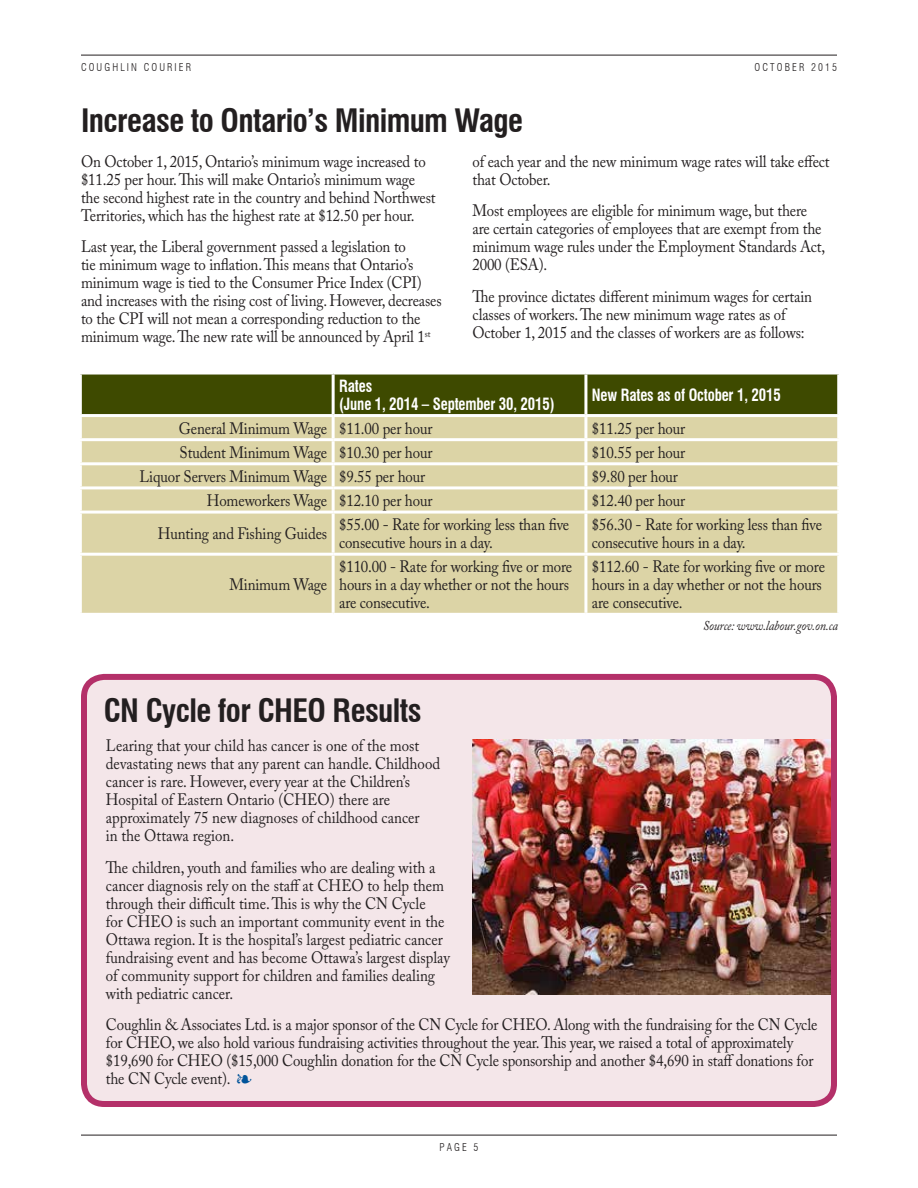
<style>
.page{position:relative;width:918px;height:1188px;background:#fff}
.page>*{position:absolute;margin:0;border:0;box-sizing:border-box;transform-origin:0 0}
.t1{font:700 condensed 31.5px "Swiss 721 BT";letter-spacing:-.02em;color:#231f20}
.t2{font:16.5px/18px "Adobe Caslon Pro";letter-spacing:-.01em;color:#231f20;scale:.9 1}
.t3{font:700 condensed 16.5px/18px "Swiss 721 BT";letter-spacing:-.01em;color:#fff;scale:.9 1}
.t4{font:italic 13.5px "Adobe Caslon Pro";letter-spacing:-.01em;color:#231f20;scale:.9 1}
.t5{font:300 condensed 10.5px "Swiss 721 BT";letter-spacing:.2em;color:#231f20}
.s1{color:#01549a}
</style>
<div class="page">
<hr style="left:81px;top:1135px;width:756px;height:1px;background:#231f20">
<hr style="left:81px;top:55px;width:756px;height:1px;background:#231f20">
<div style="left:82px;top:375px;width:755px;height:39px;background:#3e4a00"></div>
<div style="left:82px;top:417px;width:755px;height:196px;background:#dcd4a6"></div>
<hr style="left:332px;top:375px;width:3px;height:39px;background:#fff">
<hr style="left:584px;top:375px;width:3px;height:39px;background:#fff">
<hr style="left:332px;top:417px;width:3px;height:21px;background:#fff">
<hr style="left:584px;top:417px;width:3px;height:21px;background:#fff">
<hr style="left:79px;top:438px;width:254px;height:3px;background:#fff">
<hr style="left:333px;top:438px;width:253px;height:3px;background:#fff">
<hr style="left:332px;top:441px;width:3px;height:21px;background:#fff">
<hr style="left:586px;top:438px;width:254px;height:3px;background:#fff">
<hr style="left:584px;top:441px;width:3px;height:21px;background:#fff">
<hr style="left:79px;top:462px;width:254px;height:3px;background:#fff">
<hr style="left:333px;top:462px;width:253px;height:3px;background:#fff">
<hr style="left:332px;top:465px;width:3px;height:21px;background:#fff">
<hr style="left:586px;top:462px;width:254px;height:3px;background:#fff">
<hr style="left:584px;top:465px;width:3px;height:21px;background:#fff">
<hr style="left:79px;top:486px;width:254px;height:3px;background:#fff">
<hr style="left:333px;top:486px;width:253px;height:3px;background:#fff">
<hr style="left:332px;top:489px;width:3px;height:22px;background:#fff">
<hr style="left:586px;top:486px;width:254px;height:3px;background:#fff">
<hr style="left:584px;top:489px;width:3px;height:22px;background:#fff">
<hr style="left:79px;top:511px;width:254px;height:3px;background:#fff">
<hr style="left:333px;top:511px;width:253px;height:3px;background:#fff">
<hr style="left:332px;top:514px;width:3px;height:39px;background:#fff">
<hr style="left:586px;top:511px;width:254px;height:3px;background:#fff">
<hr style="left:584px;top:514px;width:3px;height:39px;background:#fff">
<hr style="left:79px;top:553px;width:254px;height:3px;background:#fff">
<hr style="left:333px;top:553px;width:253px;height:3px;background:#fff">
<hr style="left:332px;top:556px;width:3px;height:57px;background:#fff">
<hr style="left:586px;top:553px;width:254px;height:3px;background:#fff">
<hr style="left:584px;top:556px;width:3px;height:57px;background:#fff">
<div style="left:84px;top:677px;width:750px;height:427px;background:#f4e6e9;border-radius:20px"></div>
<div style="left:81px;top:674px;width:756px;height:433px;border:6px solid #b43069;border-radius:20px"></div>
<img style="left:473px;top:740px;width:358px;height:255px">
<p class="t5" style="left:81px;top:61px;width:112px">COUGHLIN COURIER</p>
<p class="t5" style="left:755px;top:61px;width:84px">OCTOBER 2015</p>
<h1 class="t1" style="left:81px;top:102px;width:444px">Increase to Ontario’s Minimum Wage</h1>
<p class="t2" style="left:81px;top:152px;width:396px">On October 1, 2015, Ontario’s minimum wage increased to $11.25 per hour. This will make Ontario’s minimum wage the second highest rate in the country and behind Northwest Territories, which has the highest rate at $12.50 per hour.</p>
<p class="t2" style="left:81px;top:237px;width:402px">Last year, the Liberal government passed a legislation to<br>tie minimum wage to inflation. This means that Ontario’s minimum wage is tied to the Consumer Price Index (CPI) and increases with the rising cost of living. However, decreases to the CPI will not mean a corresponding reduction to the minimum wage. The new rate will be announced by April 1<sup>st</sup></p>
<p class="t2" style="left:472px;top:152px;width:398px">of each year and the new minimum wage rates will take effect that October.</p>
<p class="t2" style="left:472px;top:201px;width:393px">Most employees are eligible for minimum wage, but there are certain categories of employees that are exempt from the minimum wage rules under the Employment Standards Act, 2000 (ESA).</p>
<p class="t2" style="left:472px;top:287px;width:379px">The province dictates different minimum wages for certain classes of workers. The new minimum wage rates as of<br>October 1, 2015 and the classes of workers are as follows:</p>
<p class="t3" style="left:339px;top:377px;width:241px">Rates<br>(June 1, 2014 – September 30, 2015)</p>
<p class="t3" style="left:592px;top:386px;width:211px">New Rates as of October 1, 2015</p>
<p class="t2" style="left:179px;top:419px;width:283px">General Minimum Wage $11.00 per hour</p>
<p class="t2" style="left:592px;top:419px;width:105px">$11.25 per hour</p>
<p class="t2" style="left:180px;top:443px;width:283px">Student Minimum Wage $10.30 per hour</p>
<p class="t2" style="left:592px;top:443px;width:105px">$10.55 per hour</p>
<p class="t2" style="left:140px;top:467px;width:319px">Liquor Servers Minimum Wage $9.55 per hour</p>
<p class="t2" style="left:592px;top:467px;width:97px">$9.80 per hour</p>
<p class="t2" style="left:207px;top:491px;width:252px">Homeworkers Wage $12.10 per hour</p>
<p class="t2" style="left:592px;top:491px;width:105px">$12.40 per hour</p>
<p class="t2" style="left:158px;top:525px;width:189px">Hunting and Fishing Guides</p>
<p class="t2" style="left:339px;top:516px;width:257px">$55.00 - Rate for working less than five consecutive hours in a day.</p>
<p class="t2" style="left:592px;top:516px;width:257px">$56.30 - Rate for working less than five consecutive hours in a day.</p>
<p class="t2" style="left:230px;top:576px;width:110px">Minimum Wage</p>
<p class="t2" style="left:339px;top:558px;width:260px">$110.00 - Rate for working five or more hours in a day whether or not the hours are consecutive.</p>
<p class="t2" style="left:592px;top:558px;width:260px">$112.60 - Rate for working five or more hours in a day whether or not the hours are consecutive.</p>
<p class="t4" style="left:703px;top:617px;width:151px">Source: www.labour.gov.on.ca</p>
<h1 class="t1" style="left:104px;top:692px;width:320px">CN Cycle for CHEO Results</h1>
<p class="t2" style="left:106px;top:737px;width:373px">Learing that your child has cancer is one of the most devastating news that any parent can handle. Childhood cancer is rare. However, every year at the Children’s Hospital of Eastern Ontario (CHEO) there are approximately 75 new diagnoses of childhood cancer<br>in the Ottawa region.</p>
<p class="t2" style="left:106px;top:858px;width:384px">The children, youth and families who are dealing with a cancer diagnosis rely on the staff at CHEO to help them through their difficult time. This is why the CN Cycle<br>for CHEO is such an important community event in the Ottawa region. It is the hospital’s largest pediatric cancer fundraising event and has become Ottawa’s largest display of community support for children and families dealing with pediatric cancer.</p>
<p class="t2" style="left:106px;top:1016px;width:792px">Coughlin &amp; Associates Ltd. is a major sponsor of the CN Cycle for CHEO. Along with the fundraising for the CN Cycle for CHEO, we also hold various fundraising activities throughout the year. This year, we raised a total of approximately $19,690 for CHEO ($15,000 Coughlin donation for the CN Cycle sponsorship and another $4,690 in staff donations for the CN Cycle event). <span class="s1">▪</span></p>
<p class="t5" style="left:440px;top:1141px;width:40px">PAGE 5</p>
</div>
